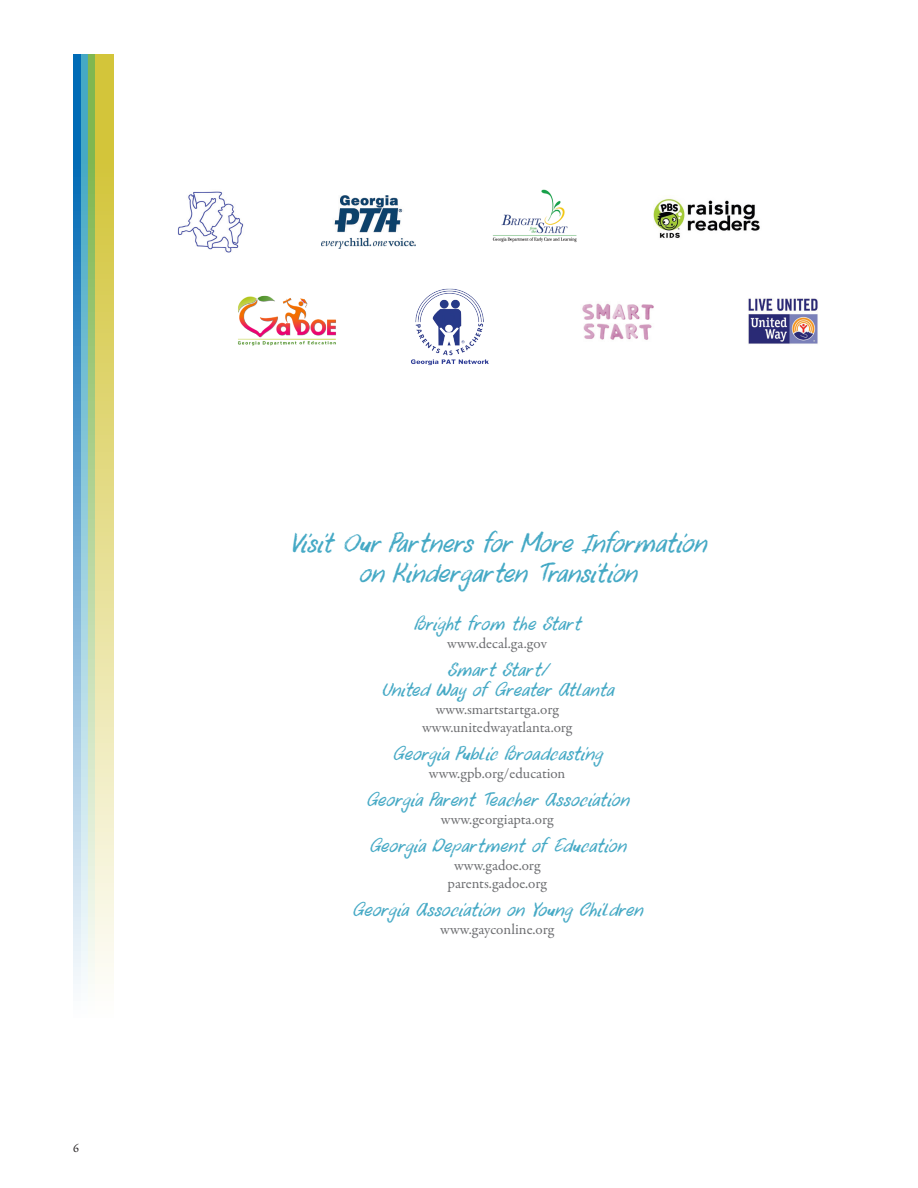
<style>
.page{position:relative;width:918px;height:1188px;background:#fff}
.page>*{position:absolute;margin:0;border:0;box-sizing:border-box;transform-origin:0 0}
.t1{font:italic 25.5px "DK Uncle Oscar";letter-spacing:-.01em;color:#45a9c5}
.t2{font:italic 18px/19.5px "DK Uncle Oscar";color:#45a9c5;text-align:center}
.t3{font:15px "Garamond Premr Pro";color:#6c6d70}
.t4{font:12px "Garamond Premr Pro";color:#231f20}
</style>
<div class="page">
<img style="left:321px;top:195px;width:95px;height:54px">
<img style="left:177px;top:191px;width:67px;height:62px">
<img style="left:492px;top:189px;width:85px;height:54px">
<img style="left:582px;top:303px;width:72px;height:37px">
<img style="left:411px;top:288px;width:78px;height:78px">
<img style="left:653px;top:198px;width:107px;height:40px">
<img style="left:238px;top:295px;width:98px;height:51px">
<img style="left:748px;top:298px;width:70px;height:46px">
<svg style="left:81px;top:54px;width:14px;height:922px"></svg>
<div style="left:95px;top:54px;width:18px;height:1078px;background:linear-gradient(to bottom,#cfc029,#fff)"></div>
<svg style="left:73px;top:54px;width:8px;height:930px"></svg>
<p class="t4" style="left:73px;top:1141px;width:7px">6</p>
<p class="t1" style="left:288px;top:527px;width:419px">Visit Our Partners for More Information</p>
<p class="t1" style="left:358px;top:557px;width:280px">on Kindergarten Transition</p>
<p class="t2" style="left:414px;top:615px;width:169px">Bright from the Start</p>
<p class="t3" style="left:447px;top:634px;width:101px">www.decal.ga.gov</p>
<p class="t2" style="left:381px;top:661px;width:234px">Smart Start/<br>United Way of Greater Atlanta</p>
<p class="t3" style="left:436px;top:700px;width:125px">www.smartstartga.org</p>
<p class="t3" style="left:422px;top:718px;width:152px">www.unitedwayatlanta.org</p>
<p class="t2" style="left:392px;top:745px;width:212px">Georgia Public Broadcasting</p>
<p class="t3" style="left:429px;top:764px;width:138px">www.gpb.org/education</p>
<p class="t2" style="left:366px;top:791px;width:264px">Georgia Parent Teacher Association</p>
<p class="t3" style="left:441px;top:810px;width:114px">www.georgiapta.org</p>
<p class="t2" style="left:369px;top:837px;width:258px">Georgia Department of Education</p>
<p class="t3" style="left:454px;top:856px;width:88px">www.gadoe.org</p>
<p class="t3" style="left:448px;top:874px;width:101px">parents.gadoe.org</p>
<p class="t2" style="left:352px;top:901px;width:292px">Georgia Association on Young Children</p>
<p class="t3" style="left:440px;top:920px;width:115px">www.gayconline.org</p>
</div>
